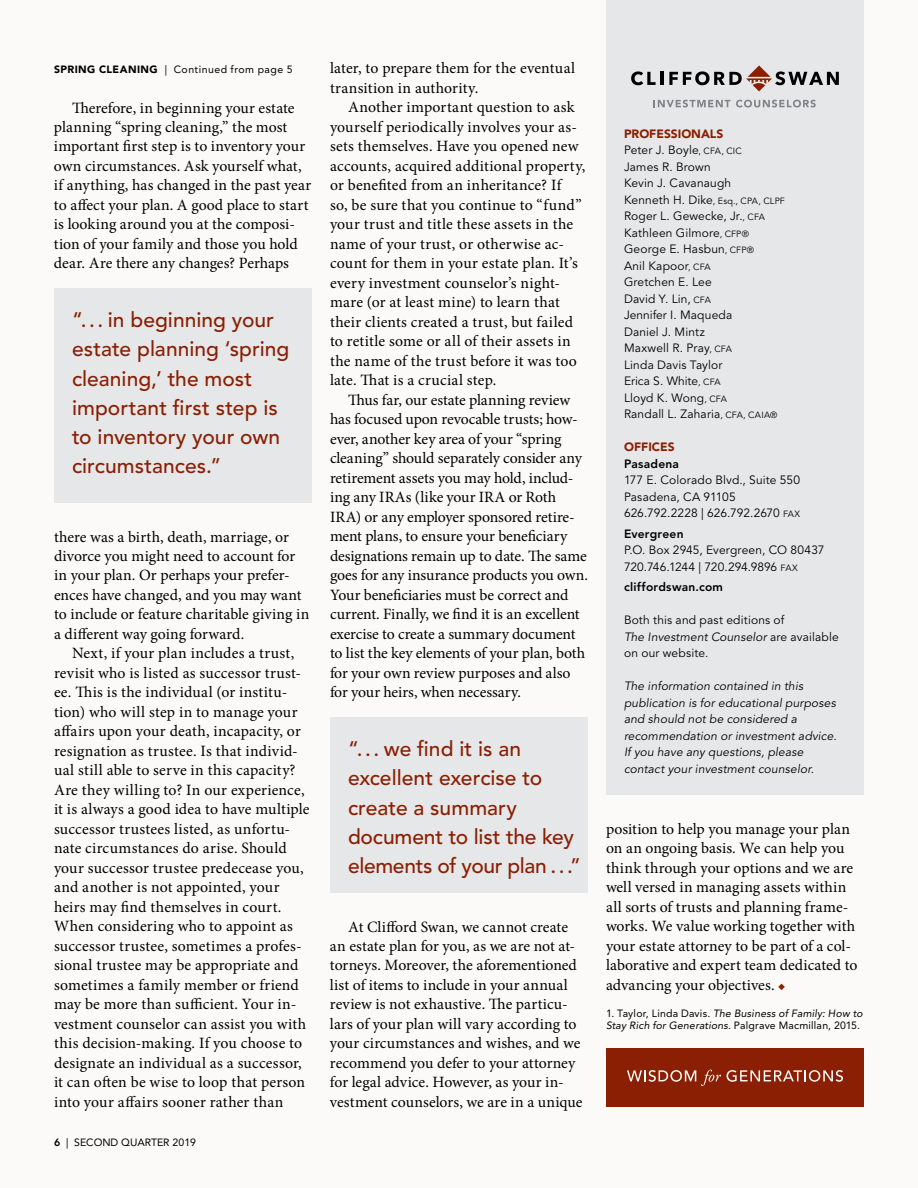
<style>
.page{position:relative;width:918px;height:1188px;background:#fcfaf8}
.page>*{position:absolute;margin:0;border:0;box-sizing:border-box;transform-origin:0 0}
.t1{font:500 21px/29.2px "Avenir LT Std";color:#8a1f03}
.t2{font:15.75px/19.5px "Minion Pro";letter-spacing:.005em;color:#000}
.t3{font:12px/16.5px "Avenir LT Std";letter-spacing:.015em;color:#000}
.t4{font:italic 12px/16.5px "Avenir LT Std";letter-spacing:.01em;color:#000}
.t5{font:800 12px "Avenir LT Std";letter-spacing:.02em;color:#000}
.t6{font:900 12px "Avenir LT Std";color:#8a1f03}
.t7{font:italic 10.5px/12px "Avenir LT Std";letter-spacing:.02em;color:#000}
.t8{font:10.5px "Avenir LT Std";letter-spacing:.045em;color:#000}
.t9{font:10.5px "Avenir LT Std";color:#000}
.t10{font:9px "Avenir LT Std";letter-spacing:.015em;color:#000}
.s1{font-weight:900}
.s2{font-weight:800}
.s3{font-weight:900;color:#8a1f03}
.s4{font-size:9px}
.s5{font-size:12px}
.s6{font-style:italic}
.s7{color:#8a1f03}
.s8{font-style:normal}
</style>
<div class="page">
<div style="left:606px;top:1048px;width:258px;height:59px;background:#8a1f03"></div>
<svg style="left:627px;top:1070px;width:94px;height:16px"></svg>
<svg style="left:727px;top:1070px;width:116px;height:12px"></svg>
<div style="left:606px;top:0;width:258px;height:795px;background:#e6e7e8"></div>
<svg style="left:631px;top:71px;width:32px;height:14px"></svg>
<svg style="left:654px;top:100px;width:76px;height:7px"></svg>
<svg style="left:736px;top:100px;width:80px;height:7px"></svg>
<svg style="left:669px;top:65px;width:170px;height:26px"></svg>
<div style="left:54px;top:288px;width:258px;height:214px;background:#e6e7e8"></div>
<div style="left:330px;top:717px;width:258px;height:175px;background:#e6e7e8"></div>
<p class="t8" style="left:54px;top:64px;width:240px"><span class="s1">SPRING CLEANING</span> | Continued from page 5</p>
<p class="t2" style="left:54px;top:98px;width:259px;text-indent:18px">Therefore, in beginning your estate planning “spring cleaning,” the most important first step is to inventory your own circumstances. Ask yourself what, if anything, has changed in the past year to affect your plan. A good place to start is looking around you at the composi&shy;tion of your family and those you hold dear. Are there any changes? Perhaps</p>
<h1 class="t1" style="left:72px;top:306px;width:219px">“. . . in beginning your estate planning ‘spring cleaning,’ the most important first step is to inventory your own circumstances.”</h1>
<p class="t2" style="left:54px;top:527px;width:257px">there was a birth, death, marriage, or divorce you might need to account for in your plan. Or perhaps your prefer&shy;ences have changed, and you may want to include or feature charitable giving in a different way going forward.</p>
<p class="t2" style="left:54px;top:644px;width:257px;text-indent:18px">Next, if your plan includes a trust, revisit who is listed as successor trust&shy;ee. This is the individual (or institu&shy;tion) who will step in to manage your affairs upon your death, incapacity, or resignation as trustee. Is that individ&shy;ual still able to serve in this capacity?<br>Are they willing to? In our experience, it is always a good idea to have multiple successor trustees listed, as unfortu&shy;nate circumstances do arise. Should your successor trustee predecease you, and another is not appointed, your heirs may find themselves in court.<br>When considering who to appoint as successor trustee, sometimes a profes&shy;sional trustee may be appropriate and sometimes a family member or friend may be more than sufficient. Your in&shy;vestment counselor can assist you with this decision-making. If you choose to designate an individual as a successor, it can often be wise to loop that person into your affairs sooner rather than</p>
<p class="t9" style="left:54px;top:1136px;width:144px"><span class="s2">6</span> | SECOND QUARTER 2019</p>
<p class="t2" style="left:330px;top:59px;width:247px">later, to prepare them for the eventual transition in authority.</p>
<p class="t2" style="left:330px;top:98px;width:257px;text-indent:18px">Another important question to ask yourself periodically involves your as&shy;sets themselves. Have you opened new accounts, acquired additional property, or benefited from an inheritance? If<br>so, be sure that you continue to “fund” your trust and title these assets in the name of your trust, or otherwise ac&shy;count for them in your estate plan. It’s every investment counselor’s night&shy;mare (or at least mine) to learn that their clients created a trust, but failed to retitle some or all of their assets in the name of the trust before it was too late. That is a crucial step.</p>
<p class="t2" style="left:330px;top:390px;width:259px;text-indent:18px">Thus far, our estate planning review has focused upon revocable trusts; how&shy;ever, another key area of your “spring cleaning” should separately consider any retirement assets you may hold, includ&shy;ing any IRAs (like your IRA or Roth IRA) or any employer sponsored retire&shy;ment plans, to ensure your beneficiary designations remain up to date. The same goes for any insurance products you own.<br>Your beneficiaries must be correct and current. Finally, we find it is an excellent exercise to create a summary document to list the key elements of your plan, both for your own review purposes and also for your heirs, when necessary.</p>
<h1 class="t1" style="left:348px;top:735px;width:235px">“. . . we find it is an excellent exercise to create a summary document to list the key elements of your plan . . .”</h1>
<p class="t2" style="left:330px;top:917px;width:254px;text-indent:18px">At Clifford Swan, we cannot create an estate plan for you, as we are not at&shy;torneys. Moreover, the aforementioned list of items to include in your annual review is not exhaustive. The particu&shy;lars of your plan will vary according to your circumstances and wishes, and we recommend you defer to your attorney for legal advice. However, as your in&shy;vestment counselors, we are in a unique</p>
<p class="t3" style="left:624px;top:126px;width:119px"><span class="s3">PROFESSIONALS<br></span>Peter J. Boyle<span class="s4">, CFA, CIC<br></span>James R. Brown<br>Kevin J. Cavanaugh</p>
<p class="t10" style="left:624px;top:195px;width:162px"><span class="s5">Kenneth H. Dike</span>, Esq., CPA, CLPF</p>
<p class="t3" style="left:624px;top:208px;width:155px">Roger L. Gewecke, Jr.<span class="s4">, CFA<br></span>Kathleen Gilmore<span class="s4">, CFP®<br></span>George E. Hasbun<span class="s4">, CFP®<br></span>Anil Kapoor<span class="s4">, CFA<br></span>Gretchen E. Lee<br>David Y. Lin, <span class="s4">CFA<br></span>Jennifer I. Maqueda<br>Daniel J. Mintz<br>Maxwell R. Pray<span class="s4">, CFA<br></span>Linda Davis Taylor<br>Erica S. White<span class="s4">, CFA<br></span>Lloyd K. Wong<span class="s4">, CFA<br></span>Randall L. Zaharia<span class="s4">, CFA, CAIA®</span></p>
<p class="t6" style="left:624px;top:440px;width:52px">OFFICES</p>
<p class="t5" style="left:624px;top:456px;width:57px">Pasadena</p>
<p class="t3" style="left:624px;top:472px;width:178px">177 E. Colorado Blvd., Suite 550<br>Pasadena, CA 91105<br>626.792.2228 | 626.792.2670 <span class="s4">FAX</span></p>
<p class="t5" style="left:624px;top:527px;width:61px">Evergreen</p>
<p class="t3" style="left:624px;top:542px;width:202px">P.O. Box 2945, Evergreen, CO 80437<br>720.746.1244 | 720.294.9896 <span class="s4">FAX</span></p>
<p class="t5" style="left:624px;top:580px;width:101px">cliffordswan.com</p>
<p class="t3" style="left:624px;top:612px;width:216px">Both this and past editions of<br><span class="s6">The Investment Counselor</span> are available on our website.</p>
<p class="t4" style="left:624px;top:678px;width:214px">The information contained in this publication is for educational purposes and should not be considered a recommendation or investment advice.<br>If you have any questions, please contact your investment counselor.</p>
<p class="t2" style="left:606px;top:819px;width:253px">position to help you manage your plan on an ongoing basis. We can help you think through your options and we are well versed in managing assets within all sorts of trusts and planning frame&shy;works. We value working together with your estate attorney to be part of a col&shy;laborative and expert team dedicated to advancing your objectives. <span class="s7">◆</span></p>
<p class="t7" style="left:606px;top:1008px;width:258px"><span class="s8">1. Taylor, Linda Davis.</span> The Business of Family: How to<br>Stay Rich for Generations<span class="s8">. Palgrave Macmillan, 2015.</span></p>
</div>
